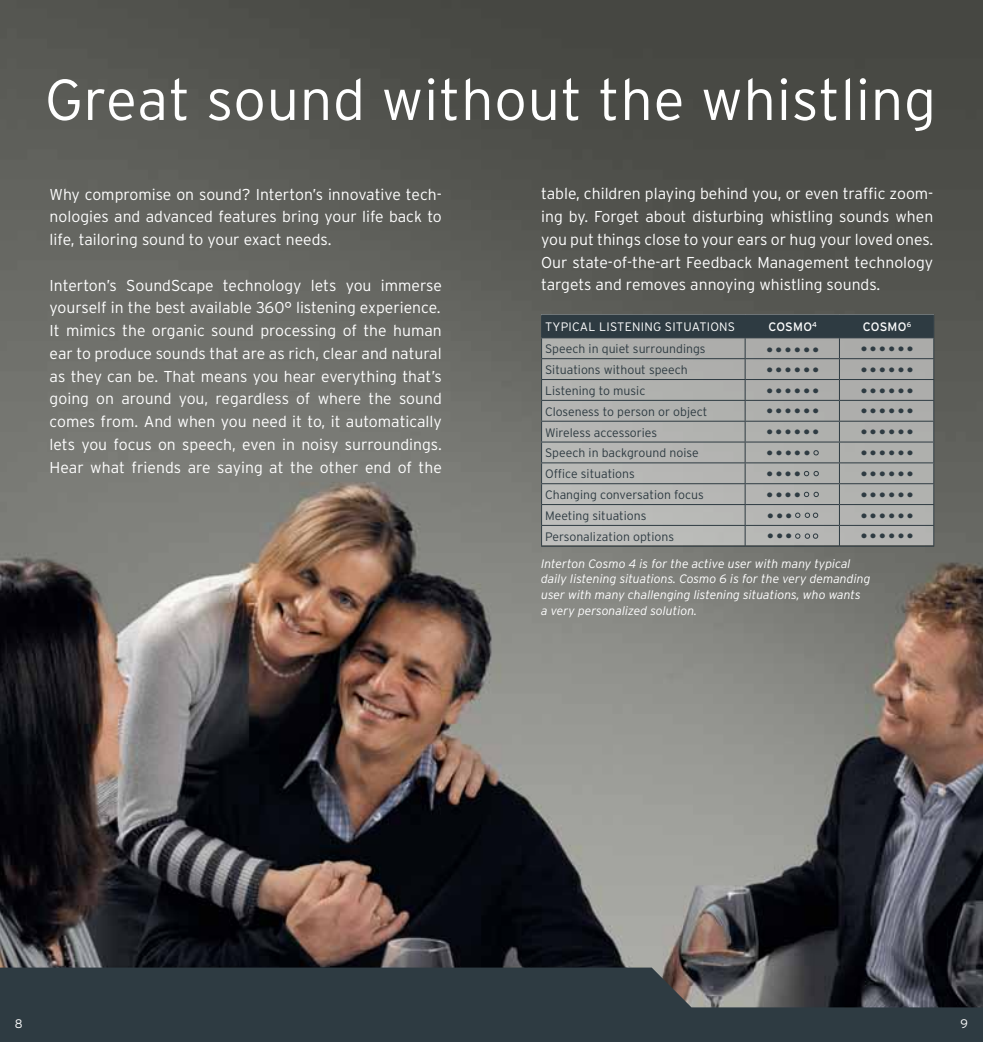
<style>
.page{position:relative;width:983px;height:1042px;background:#fff}
.page>*{position:absolute;margin:0;border:0;box-sizing:border-box;transform-origin:0 0}
.t1{font:300 57.57px "Interstate";letter-spacing:.01em;color:#fff}
.t2{font:21.88px "Imprint MT Shadow";color:#2e3b42}
.t3{font:21.7px "Imprint MT Shadow";color:#2e3b42}
.t4{font:300 15.75px/22.8px "Interstate";color:#fff;text-align:justify}
.t5{font:300 12.42px "Interstate";color:#fff}
.t6{font:300 12.25px "Interstate";color:#2e3b42}
.t7{font:italic 300 12.25px/15.8px "Interstate";color:#fff}
.t8{font:300 12.25px "Interstate";color:#fff}
.t9{font:12.25px "Interstate";letter-spacing:.01em;color:#fff}
</style>
<div class="page">
<img style="left:0;top:0;width:982px;height:967px">
<svg style="left:0;top:967px;width:982px;height:75px;background:#323d44"></svg>
<hr style="left:541px;top:546px;width:204px;height:1px;background:#2e3b42">
<hr style="left:745px;top:546px;width:94px;height:1px;background:#2e3b42">
<hr style="left:839px;top:546px;width:94px;height:1px;background:#2e3b42">
<svg style="left:541px;top:315px;width:393px;height:231px;background:#9ea09f"></svg>
<h1 class="t1" style="left:45px;top:65px;width:892px">Great sound without the whistling</h1>
<p class="t4" style="left:50px;top:182px;width:393px">Why compromise on sound? Interton’s innovative tech&shy;nologies and advanced features bring your life back to life, tailoring sound to your exact needs.</p>
<p class="t4" style="left:50px;top:273px;width:393px">Interton’s SoundScape technology lets you immerse yourself in the best available 360° listening experience.<br>It mimics the organic sound processing of the human ear to produce sounds that are as rich, clear and natural as they can be. That means you hear everything that’s going on around you, regardless of where the sound comes from. And when you need it to, it automatically lets you focus on speech, even in noisy surroundings.<br>Hear what friends are saying at the other end of the</p>
<p class="t4" style="left:541px;top:182px;width:393px">table, children playing behind you, or even traffic zoom&shy;ing by. Forget about disturbing whistling sounds when you put things close to your ears or hug your loved ones.<br>Our state-of-the-art Feedback Management technology targets and removes annoying whistling sounds.</p>
<p class="t8" style="left:545px;top:319px;width:16px">Typical</p>
<p class="t8" style="left:599px;top:319px;width:8px">listening</p>
<p class="t8" style="left:664px;top:319px;width:8px">situations</p>
<p class="t9" style="left:768px;top:319px;width:50px">COSMO<sup>4</sup></p>
<p class="t9" style="left:862px;top:319px;width:50px">COSMO<sup>6</sup></p>
<p class="t6" style="left:545px;top:341px;width:162px">Speech in quiet surroundings</p>
<h2 class="t2" style="left:766px;top:336px;width:54px">••••••</h2>
<h2 class="t2" style="left:860px;top:335px;width:54px">••••••</h2>
<p class="t6" style="left:545px;top:362px;width:144px">Situations without speech</p>
<h2 class="t2" style="left:766px;top:355px;width:54px">••••••</h2>
<h2 class="t2" style="left:860px;top:355px;width:54px">••••••</h2>
<p class="t6" style="left:545px;top:383px;width:102px">Listening to music</p>
<h2 class="t2" style="left:766px;top:376px;width:54px">••••••</h2>
<h2 class="t2" style="left:860px;top:376px;width:54px">••••••</h2>
<p class="t6" style="left:545px;top:404px;width:164px">Closeness to person or object</p>
<h2 class="t2" style="left:766px;top:397px;width:54px">••••••</h2>
<h2 class="t2" style="left:860px;top:397px;width:54px">••••••</h2>
<p class="t6" style="left:545px;top:425px;width:114px">Wireless accessories</p>
<h2 class="t2" style="left:766px;top:418px;width:54px">••••••</h2>
<h2 class="t2" style="left:860px;top:418px;width:54px">••••••</h2>
<p class="t6" style="left:545px;top:445px;width:155px">Speech in background noise</p>
<h3 class="t3" style="left:766px;top:439px;width:45px">•••••</h3>
<h2 class="t2" style="left:860px;top:439px;width:54px">••••••</h2>
<p class="t6" style="left:545px;top:466px;width:91px">Office situations</p>
<h2 class="t2" style="left:766px;top:460px;width:36px">••••</h2>
<h2 class="t2" style="left:860px;top:460px;width:54px">••••••</h2>
<p class="t6" style="left:545px;top:487px;width:160px">Changing conversation focus</p>
<h2 class="t2" style="left:766px;top:480px;width:36px">••••</h2>
<h2 class="t2" style="left:860px;top:480px;width:54px">••••••</h2>
<p class="t6" style="left:545px;top:508px;width:103px">Meeting situations</p>
<h2 class="t2" style="left:767px;top:501px;width:27px">•••</h2>
<h2 class="t2" style="left:860px;top:501px;width:54px">••••••</h2>
<p class="t6" style="left:545px;top:529px;width:131px">Personalization options</p>
<h2 class="t2" style="left:767px;top:522px;width:27px">•••</h2>
<h2 class="t2" style="left:860px;top:522px;width:54px">••••••</h2>
<p class="t7" style="left:541px;top:555px;width:331px">Interton Cosmo 4 is for the active user with many typical daily listening situations. Cosmo 6 is for the very demanding user with many challenging listening situations, who wants<br>a very personalized solution.</p>
<p class="t5" style="left:15px;top:1016px;width:9px">8</p>
<p class="t5" style="left:960px;top:1016px;width:9px">9</p>
</div>
